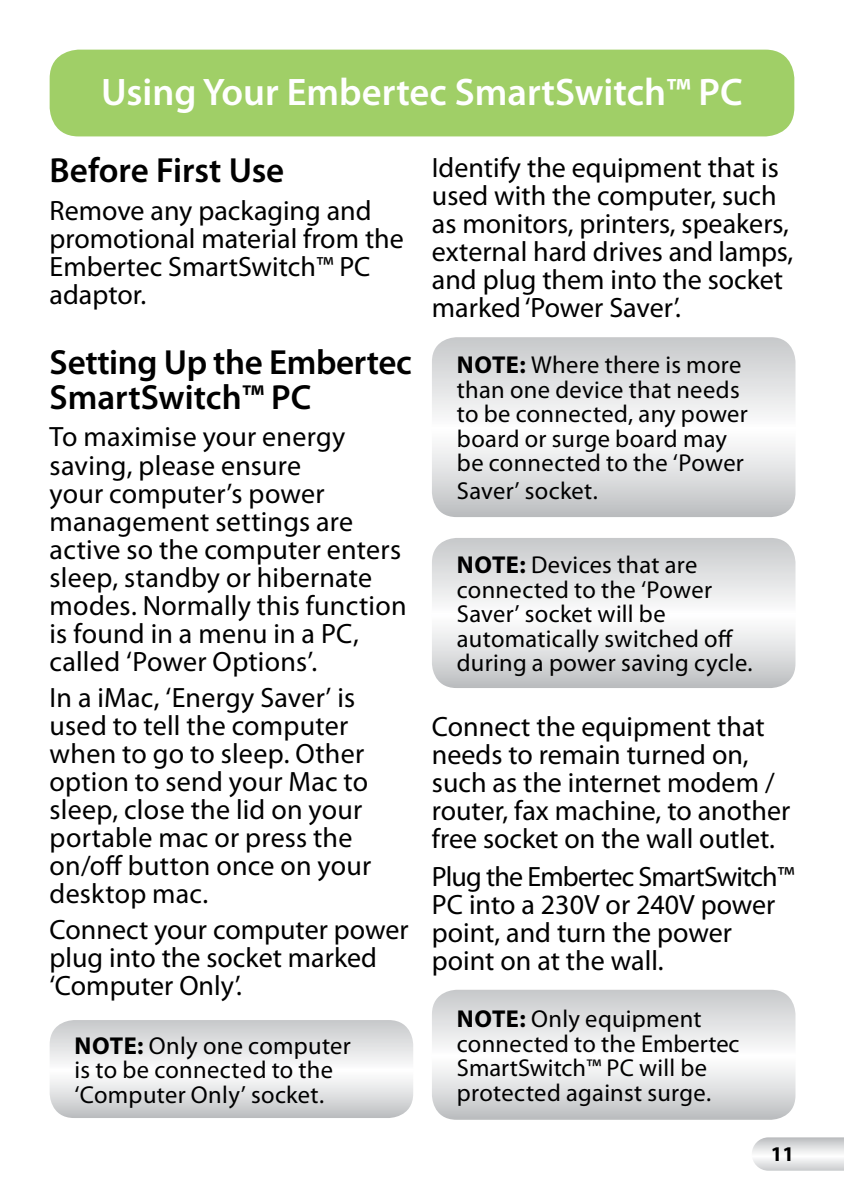
<style>
.page{position:relative;width:844px;height:1191px;background:#fff}
.page>*{position:absolute;margin:0;border:0;box-sizing:border-box;transform-origin:0 0}
.t1{font:600 38.5px "Myriad Pro";color:#fff}
.t2{font:600 35px/35px "Myriad Pro";letter-spacing:-.005em;color:#000}
.t3{font:28px/28px "Myriad Pro";color:#000}
.t4{font:24.5px/24.5px "Myriad Pro";letter-spacing:.01em;color:#000}
.t5{font:700 21px "Myriad Pro";color:#000}
.s1{font-weight:700}
</style>
<div class="page">
<svg style="left:752px;top:1137px;width:91px;height:33px"></svg>
<div style="left:50px;top:50px;width:744px;height:86px;background:#a0cf67;border-radius:29px"></div>
<svg style="left:50px;top:1020px;width:363px;height:98px"></svg>
<svg style="left:432px;top:337px;width:363px;height:180px"></svg>
<svg style="left:432px;top:538px;width:363px;height:150px"></svg>
<svg style="left:432px;top:989px;width:363px;height:130px"></svg>
<h1 class="t1" style="left:101px;top:68px;width:642px">Using Your Embertec SmartSwitch™ PC</h1>
<p class="t2" style="left:50px;top:152px;width:236px">Before First Use</p>
<p class="t3" style="left:50px;top:196px;width:355px">Remove any packaging and promotional material from the<br>Embertec SmartSwitch™ PC adaptor.</p>
<p class="t2" style="left:50px;top:343px;width:364px">Setting Up the Embertec<br>SmartSwitch™ PC</p>
<p class="t3" style="left:50px;top:423px;width:358px">To maximise your energy saving, please ensure<br>your computer’s power management settings are active so the computer enters sleep, standby or hibernate modes. Normally this function is found in a menu in a PC, called ‘Power Options’.</p>
<p class="t3" style="left:50px;top:682px;width:323px">In a iMac, ‘Energy Saver’ is used to tell the computer when to go to sleep. Other option to send your Mac to sleep, close the lid on your portable mac or press the on/off button once on your desktop mac.</p>
<p class="t3" style="left:50px;top:914px;width:360px">Connect your computer power plug into the socket marked ‘Computer Only’.</p>
<p class="t4" style="left:75px;top:1032px;width:278px"><span class="s1">NOTE:</span> Only one computer is to be connected to the ‘Computer Only’ socket.</p>
<p class="t3" style="left:432px;top:153px;width:362px">Identify the equipment that is used with the computer, such as monitors, printers, speakers, external hard drives and lamps, and plug them into the socket marked ‘Power Saver’.</p>
<p class="t4" style="left:457px;top:352px;width:292px"><span class="s1">NOTE:</span> Where there is more than one device that needs to be connected, any power board or surge board may be connected to the ‘Power</p>
<p class="t4" style="left:457px;top:478px;width:142px">Saver’ socket.</p>
<p class="t4" style="left:457px;top:552px;width:297px"><span class="s1">NOTE:</span> Devices that are connected to the ‘Power<br>Saver’ socket will be automatically switched off during a power saving cycle.</p>
<p class="t3" style="left:432px;top:712px;width:360px">Connect the equipment that needs to remain turned on, such as the internet modem / router, fax machine, to another free socket on the wall outlet.</p>
<p class="t3" style="left:432px;top:861px;width:364px">Plug the Embertec SmartSwitch™<br>PC into a 230V or 240V power point, and turn the power point on at the wall.</p>
<p class="t4" style="left:457px;top:1006px;width:284px"><span class="s1">NOTE:</span> Only equipment connected to the Embertec<br>SmartSwitch™ PC will be protected against surge.</p>
<p class="t5" style="left:770px;top:1140px;width:25px">11</p>
</div>
